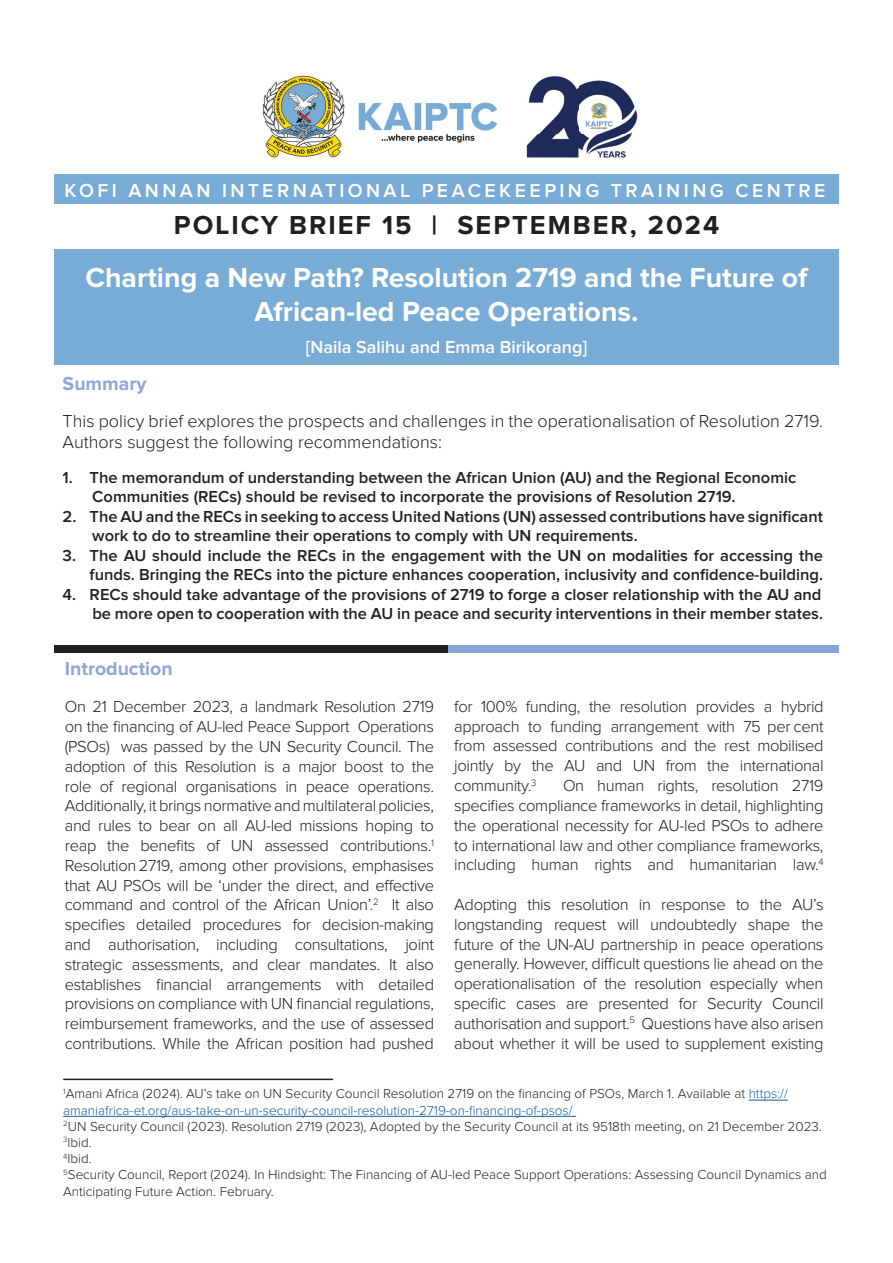
<style>
.page{position:relative;width:893px;height:1263px;background:#fff}
.page>*{position:absolute;margin:0;border:0;box-sizing:border-box;transform-origin:0 0}
.t1{font:700 28.5px/34.2px "Proxima Nova";color:#fff;text-align:center}
.t2{font:700 27px "Proxima Nova";letter-spacing:.075em;color:#231f20}
.t3{font:600 19.5px "Proxima Nova";letter-spacing:.175em;color:#fff}
.t4{font:700 19.5px "Proxima Nova";color:#8da7d6}
.t5{font:300 18px "Proxima Nova";color:#231f20}
.t6{font:600 18px "Proxima Nova";color:#fff}
.t7{font:300 16.5px/19.8px "Proxima Nova";letter-spacing:-.02em;color:#231f20;text-align:justify}
.t8{font:600 16.5px/19.5px "Proxima Nova";color:#231f20;text-align:right}
.t9{font:300 13.5px/16.2px "Proxima Nova";color:#231f20}
.s1{color:#175d9e}
</style>
<div class="page">
<div style="left:54px;top:174px;width:785px;height:30px;background:#78acd6"></div>
<div style="left:54px;top:249px;width:785px;height:116px;background:#78acd6"></div>
<hr style="left:749px;top:1100px;width:39px;height:1px;background:#175d9e">
<hr style="left:63px;top:1116px;width:513px;height:1px;background:#175d9e">
<hr style="left:63px;top:1079px;width:270px;height:1px;background:#231f20">
<img style="left:262px;top:75px;width:236px;height:83px">
<img style="left:526px;top:76px;width:112px;height:82px">
<div style="left:445px;top:645px;width:394px;height:7px;background:#84a7d7"></div>
<div style="left:54px;top:645px;width:394px;height:7px;background:#231f20"></div>
<p class="t3" style="left:64px;top:179px;width:762px">KOFI ANNAN INTERNATIONAL PEACEKEEPING TRAINING CENTRE</p>
<p class="t2" style="left:174px;top:213px;width:547px">POLICY BRIEF 15 | SEPTEMBER, 2024</p>
<p class="t1" style="left:85px;top:262px;width:723px">Charting a New Path? Resolution 2719 and the Future of<br>African-led Peace Operations.</p>
<p class="t6" style="left:306px;top:337px;width:283px">[Naila Salihu and Emma Birikorang]</p>
<p class="t4" style="left:63px;top:375px;width:85px">Summary</p>
<p class="t5" style="left:63px;top:410px;width:762px">This policy brief explores the prospects and challenges in the operationalisation of Resolution 2719.</p>
<p class="t5" style="left:63px;top:432px;width:381px">Authors suggest the following recommendations:</p>
<p class="t8" style="left:63px;top:468px;width:735px">1. The memorandum of understanding between the African Union (AU) and the Regional Economic</p>
<p class="t8" style="left:92px;top:487px;width:645px">Communities (RECs) should be revised to incorporate the provisions of Resolution 2719.</p>
<p class="t8" style="left:63px;top:507px;width:762px">2. The AU and the RECs in seeking to access United Nations (UN) assessed contributions have significant</p>
<p class="t8" style="left:92px;top:526px;width:547px">work to do to streamline their operations to comply with UN requirements.</p>
<p class="t8" style="left:63px;top:546px;width:762px">3. The AU should include the RECs in the engagement with the UN on modalities for accessing the funds. Bringing the RECs into the picture enhances cooperation, inclusivity and confidence-building.</p>
<p class="t8" style="left:63px;top:585px;width:760px">4. RECs should take advantage of the provisions of 2719 to forge a closer relationship with the AU and</p>
<p class="t8" style="left:92px;top:604px;width:732px">be more open to cooperation with the AU in peace and security interventions in their member states.</p>
<p class="t4" style="left:65px;top:659px;width:109px">Introduction</p>
<p class="t7" style="left:65px;top:697px;width:371px">On 21 December 2023, a landmark Resolution 2719 on the financing of AU-led Peace Support Operations (PSOs) was passed by the UN Security Council. The adoption of this Resolution is a major boost to the role of regional organisations in peace operations.<br>Additionally, it brings normative and multilateral policies, and rules to bear on all AU-led missions hoping to reap the benefits of UN assessed contributions.<sup>1<br></sup>Resolution 2719, among other provisions, emphasises that AU PSOs will be ‘under the direct, and effective command and control of the African Union’.<sup>2</sup> It also specifies detailed procedures for decision-making and authorisation, including consultations, joint strategic assessments, and clear mandates. It also establishes financial arrangements with detailed provisions on compliance with UN financial regulations, reimbursement frameworks, and the use of assessed contributions. While the African position had pushed</p>
<p class="t7" style="left:454px;top:697px;width:371px">for 100% funding, the resolution provides a hybrid approach to funding arrangement with 75 per cent from assessed contributions and the rest mobilised jointly by the AU and UN from the international community.<sup>3</sup></p>
<p class="t7" style="left:454px;top:776px;width:371px;text-indent:109px">On human rights, resolution 2719 specifies compliance frameworks in detail, highlighting the operational necessity for AU-led PSOs to adhere to international law and other compliance frameworks, including human rights and humanitarian law.<sup>4</sup></p>
<p class="t7" style="left:454px;top:895px;width:371px">Adopting this resolution in response to the AU’s longstanding request will undoubtedly shape the future of the UN-AU partnership in peace operations generally. However, difficult questions lie ahead on the operationalisation of the resolution especially when specific cases are presented for Security Council authorisation and support.<sup>5</sup> Questions have also arisen about whether it will be used to supplement existing</p>
<p class="t9" style="left:63px;top:1086px;width:726px"><sup>1</sup>Amani Africa (2024). AU’s take on UN Security Council Resolution 2719 on the financing of PSOs, March 1. Available at <span class="s1">https:// amaniafrica-et.org/aus-take-on-un-security-council-resolution-2719-on-financing-of-psos/</span></p>
<p class="t9" style="left:63px;top:1118px;width:760px"><sup>2</sup>UN Security Council (2023). Resolution 2719 (2023), Adopted by the Security Council at its 9518th meeting, on 21 December 2023.</p>
<p class="t9" style="left:63px;top:1134px;width:30px"><sup>3</sup>Ibid.</p>
<p class="t9" style="left:63px;top:1151px;width:30px"><sup>4</sup>Ibid.</p>
<p class="t9" style="left:63px;top:1167px;width:765px"><sup>5</sup>Security Council, Report (2024). In Hindsight: The Financing of AU-led Peace Support Operations: Assessing Council Dynamics and<br>Anticipating Future Action. February.</p>
</div>
